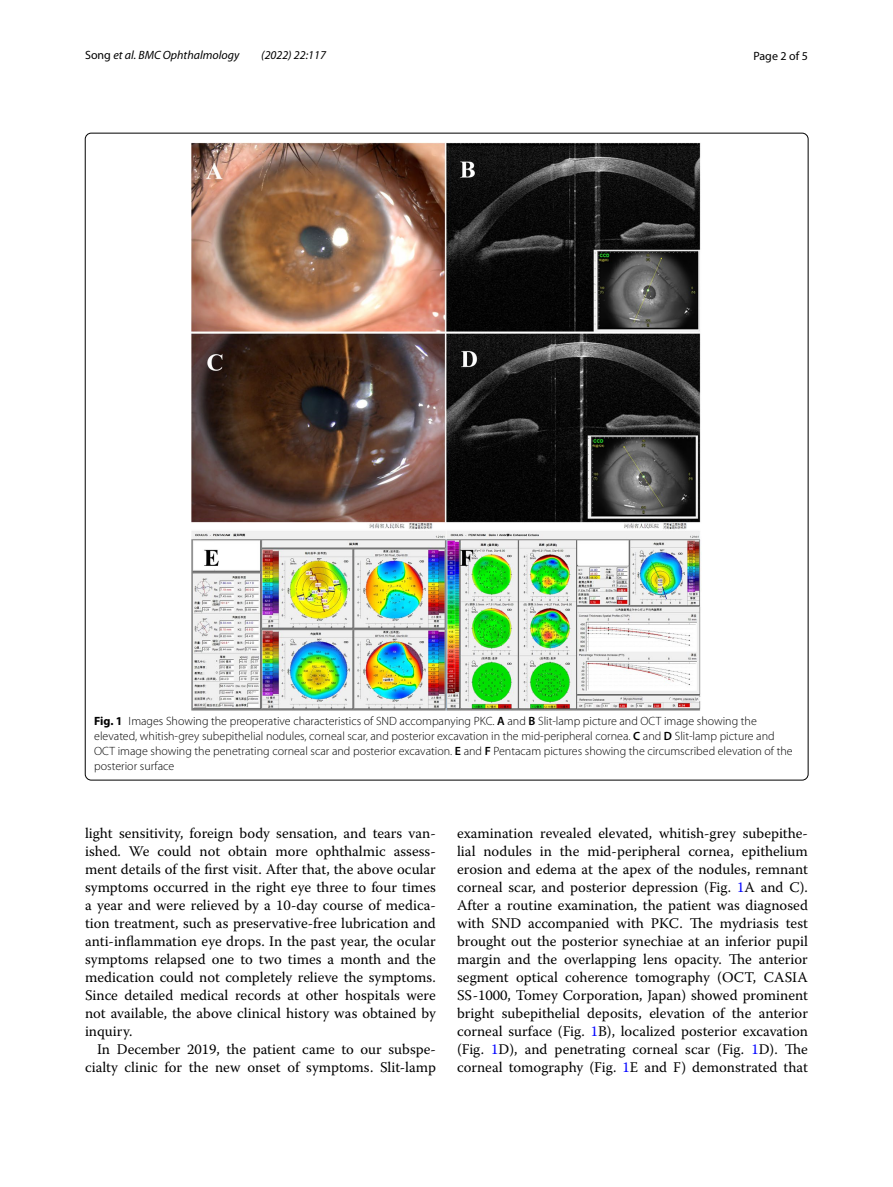
<style>
.page{position:relative;width:893px;height:1187px;background:#fff}
.page>*{position:absolute;margin:0;border:0;box-sizing:border-box;transform-origin:0 0}
.t1{font:14.7px/18px "Warnock Pro";color:#000;text-align:justify}
.t2{font:300 12px/15px "Myriad Pro";color:#000}
.t3{font:italic 12px "Myriad Pro";color:#000}
.t4{font:12px "Myriad Pro";color:#000}
.s1{font-style:normal}
.s2{font-weight:700}
.s3{font-weight:600}
.s4{color:#00f}
</style>
<div class="page">
<img style="left:191px;top:142px;width:510px;height:568px">
<p class="t3" style="left:85px;top:48px;width:156px"><span class="s1">Song</span> et al. BMC Ophthalmology</p>
<p class="t3" style="left:261px;top:48px;width:66px">(2022) 22:117</p>
<p class="t4" style="left:753px;top:48px;width:56px">Page 2 of 5</p>
<p class="t2" style="left:94px;top:714px;width:700px"><span class="s2">Fig. 1</span> Images Showing the preoperative characteristics of SND accompanying PKC. <span class="s3">A</span> and <span class="s3">B</span> Slit-lamp picture and OCT image showing the elevated, whitish-grey subepithelial nodules, corneal scar, and posterior excavation in the mid-peripheral cornea. <span class="s3">C</span> and <span class="s3">D</span> Slit-lamp picture and OCT image showing the penetrating corneal scar and posterior excavation. <span class="s3">E</span> and <span class="s3">F</span> Pentacam pictures showing the circumscribed elevation of the posterior surface</p>
<p class="t1" style="left:85px;top:823px;width:352px">light sensitivity, foreign body sensation, and tears van&shy;ished. We could not obtain more ophthalmic assess&shy;ment details of the first visit. After that, the above ocular symptoms occurred in the right eye three to four times a year and were relieved by a 10-day course of medica&shy;tion treatment, such as preservative-free lubrication and anti-inflammation eye drops. In the past year, the ocular symptoms relapsed one to two times a month and the medication could not completely relieve the symptoms.<br>Since detailed medical records at other hospitals were not available, the above clinical history was obtained by inquiry.</p>
<p class="t1" style="left:85px;top:1039px;width:352px;text-align:right">In December 2019, the patient came to our subspe&shy;cialty clinic for the new onset of symptoms. Slit-lamp</p>
<p class="t1" style="left:457px;top:823px;width:352px">examination revealed elevated, whitish-grey subepithe&shy;lial nodules in the mid-peripheral cornea, epithelium erosion and edema at the apex of the nodules, remnant corneal scar, and posterior depression (Fig. <span class="s4">1</span>A and C).<br>After a routine examination, the patient was diagnosed with SND accompanied with PKC. The mydriasis test brought out the posterior synechiae at an inferior pupil margin and the overlapping lens opacity. The anterior segment optical coherence tomography (OCT, CASIA SS-1000, Tomey Corporation, Japan) showed prominent bright subepithelial deposits, elevation of the anterior corneal surface (Fig. <span class="s4">1</span>B), localized posterior excavation (Fig. <span class="s4">1</span>D), and penetrating corneal scar (Fig. <span class="s4">1</span>D). The corneal tomography (Fig. <span class="s4">1</span>E and F) demonstrated that</p>
</div>
